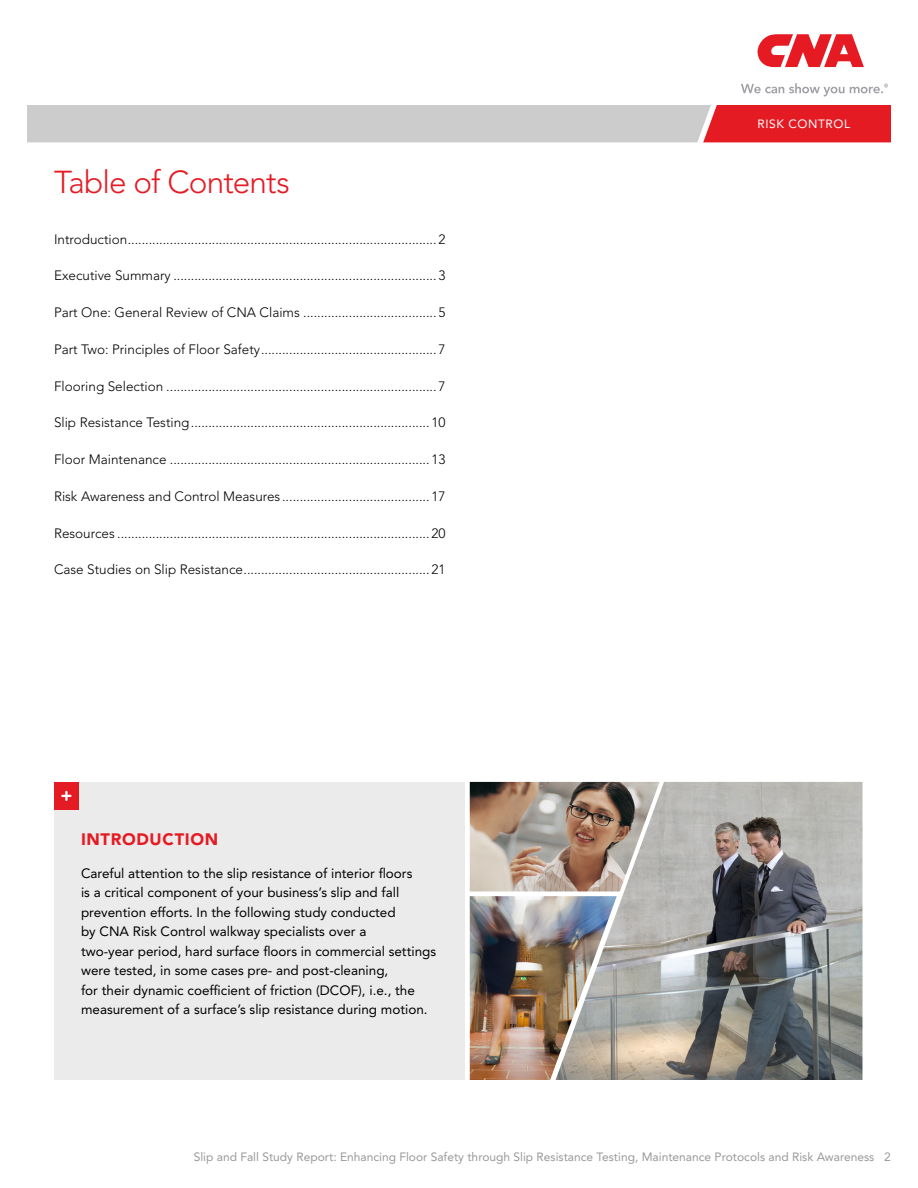
<style>
.page{position:relative;width:918px;height:1188px;background:#fff}
.page>*{position:absolute;margin:0;border:0;box-sizing:border-box;transform-origin:0 0}
.HEAD{font:300 31.5px "Avenir LT Std";letter-spacing:-.03em;color:#e51b24}
.t1{font:900 16.5px "Avenir LT Std";letter-spacing:.04em;color:#e51b24}
.t2{font:300 13.5px "Avenir LT Std";color:#000}
.t3{font:13.5px/19.5px "Avenir LT Std";color:#000}
.t4{font:12px "Avenir LT Std";color:#999}
.t5{font:12px "Avenir LT Std";letter-spacing:.05em;color:#fff}
</style>
<div class="page">
<svg style="left:27px;top:105px;width:864px;height:37px;background:#d1a7a9"></svg>
<svg style="left:757px;top:34px;width:107px;height:33px"></svg>
<svg style="left:741px;top:83px;width:147px;height:13px"></svg>
<div style="left:54px;top:782px;width:410px;height:298px;background:#ebebeb"></div>
<div style="left:54px;top:782px;width:25px;height:27px;background:#e51b24"></div>
<svg style="left:62px;top:792px;width:8px;height:8px"></svg>
<img style="left:470px;top:782px;width:86px;height:109px">
<img style="left:556px;top:782px;width:306px;height:298px">
<img style="left:470px;top:896px;width:147px;height:184px">
<p class="HEAD" style="left:54px;top:164px;width:238px">Table of Contents</p>
<p class="t2" style="left:54px;top:231px;width:393px">Introduction........................................................................................ 2</p>
<p class="t2" style="left:54px;top:268px;width:393px">Executive Summary ........................................................................... 3</p>
<p class="t2" style="left:54px;top:305px;width:393px">Part One: General Review of CNA Claims ...................................... 5</p>
<p class="t2" style="left:54px;top:341px;width:393px">Part Two: Principles of Floor Safety.................................................. 7</p>
<p class="t2" style="left:54px;top:378px;width:393px">Flooring Selection ............................................................................. 7</p>
<p class="t2" style="left:54px;top:415px;width:393px">Slip Resistance Testing.................................................................... 10</p>
<p class="t2" style="left:54px;top:452px;width:393px">Floor Maintenance .......................................................................... 13</p>
<p class="t2" style="left:54px;top:488px;width:393px">Risk Awareness and Control Measures .......................................... 17</p>
<p class="t2" style="left:54px;top:525px;width:393px">Resources ......................................................................................... 20</p>
<p class="t2" style="left:54px;top:562px;width:393px">Case Studies on Slip Resistance..................................................... 21</p>
<p class="t1" style="left:81px;top:829px;width:139px">INTRODUCTION</p>
<p class="t3" style="left:81px;top:864px;width:357px">Careful attention to the slip resistance of interior floors<br>is a critical component of your business’s slip and fall prevention efforts. In the following study conducted<br>by CNA Risk Control walkway specialists over a<br>two-year period, hard surface floors in commercial settings were tested, in some cases pre- and post-cleaning,<br>for their dynamic coefficient of friction (DCOF), i.e., the measurement of a surface’s slip resistance during motion.</p>
<p class="t5" style="left:757px;top:117px;width:94px">RISK CONTROL</p>
<p class="t4" style="left:194px;top:1150px;width:699px">Slip and Fall Study Report: Enhancing Floor Safety through Slip Resistance Testing, Maintenance Protocols and Risk Awareness 2</p>
</div>
